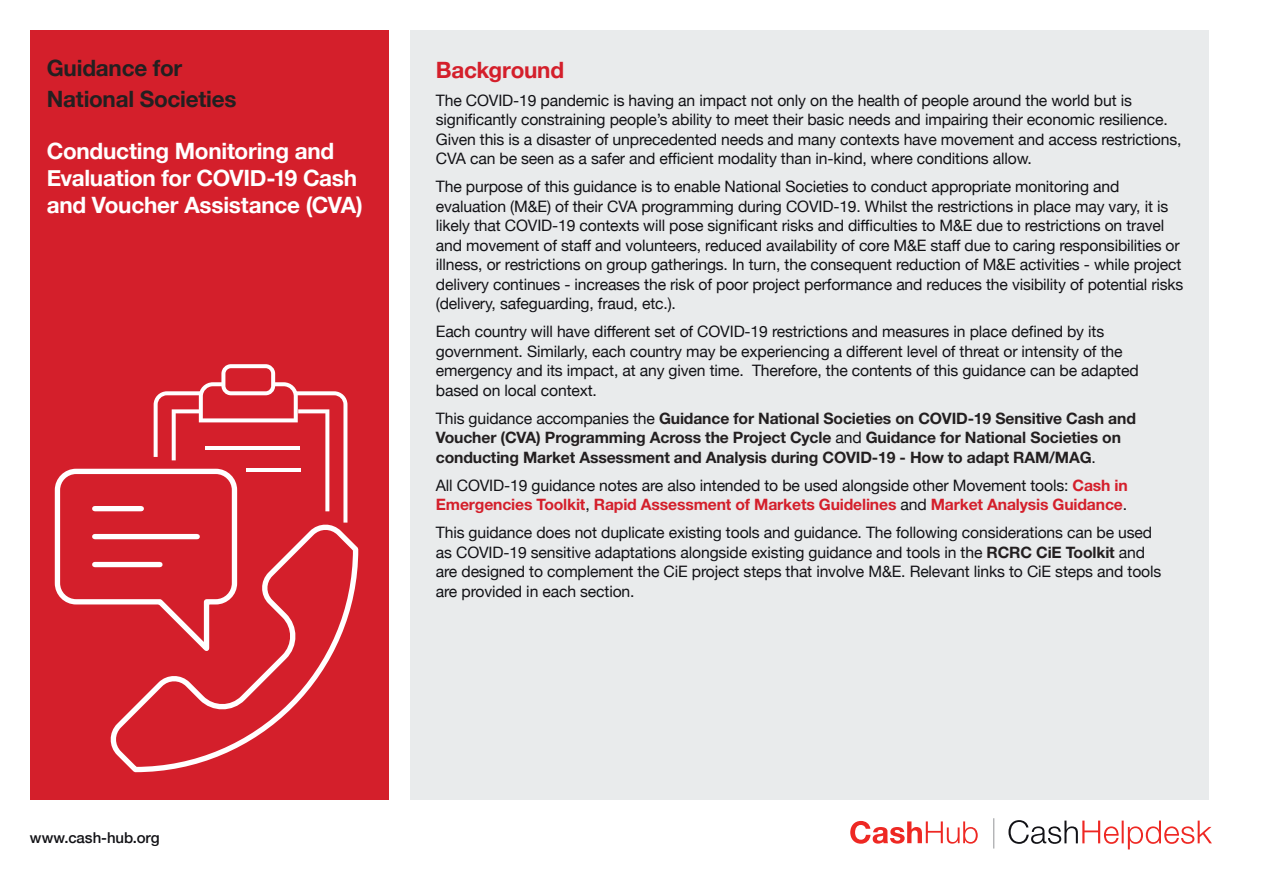
<style>
.page{position:relative;width:1263px;height:893px;background:#fff}
.page>*{position:absolute;margin:0;border:0;box-sizing:border-box;transform-origin:0 0}
.t1{font:700 22.5px/27px "Helvetica Neue";letter-spacing:-.01em;color:#fff}
.t2{font:700 22.5px/30.6px "Helvetica Neue";letter-spacing:-.01em;color:#231f20}
.Body_copy_-_Shadow_b{font:700 22.5px "Helvetica Neue";letter-spacing:-.01em;color:#d41f2b}
.Body_copy_-_Shadow_b-2{font:15.75px/19.5px "Helvetica Neue";letter-spacing:-.01em;color:#121216}
.Body_copy_-_Shadow_b-3{font:700 15.75px/19.5px "Helvetica Neue LT Pro";letter-spacing:-.01em;color:#231f20}
.t3{font:500 15px "Helvetica Neue";letter-spacing:-.005em;color:#121216}
.s1{font-family:"Helvetica Neue";font-weight:400;color:#121216}
.s2{font-family:"Helvetica Neue LT Pro";font-weight:700;color:#d41f2b}
.s3{font-family:"Helvetica Neue LT Pro";font-weight:700;color:#231f20}
</style>
<div class="page">
<div style="left:31px;top:30px;width:358px;height:769px;background:#d41f2b"></div>
<div style="left:410px;top:30px;width:799px;height:769px;background:#e9ebec"></div>
<svg style="left:54px;top:466px;width:305px;height:307px"></svg>
<svg style="left:154px;top:364px;width:193px;height:159px"></svg>
<svg style="left:850px;top:821px;width:128px;height:23px"></svg>
<svg style="left:1008px;top:820px;width:204px;height:29px"></svg>
<hr style="left:993px;top:818px;width:1px;height:30px;background:#939598">
<p class="t2" style="left:47px;top:53px;width:191px">Guidance for<br>National Societies</p>
<p class="t1" style="left:47px;top:138px;width:318px">Conducting Monitoring and<br>Evaluation for COVID-19 Cash and Voucher Assistance (CVA)</p>
<p class="Body_copy_-_Shadow_b" style="left:436px;top:52px;width:130px">Background</p>
<p class="Body_copy_-_Shadow_b-2" style="left:436px;top:91px;width:747px">The COVID-19 pandemic is having an impact not only on the health of people around the world but is significantly constraining people’s ability to meet their basic needs and impairing their economic resilience.<br>Given this is a disaster of unprecedented needs and many contexts have movement and access restrictions, CVA can be seen as a safer and efficient modality than in-kind, where conditions allow.</p>
<p class="Body_copy_-_Shadow_b-2" style="left:436px;top:178px;width:749px">The purpose of this guidance is to enable National Societies to conduct appropriate monitoring and evaluation (M&amp;E) of their CVA programming during COVID-19. Whilst the restrictions in place may vary, it is likely that COVID-19 contexts will pose significant risks and difficulties to M&amp;E due to restrictions on travel and movement of staff and volunteers, reduced availability of core M&amp;E staff due to caring responsibilities or illness, or restrictions on group gatherings. In turn, the consequent reduction of M&amp;E activities - while project delivery continues - increases the risk of poor project performance and reduces the visibility of potential risks (delivery, safeguarding, fraud, etc.).</p>
<p class="Body_copy_-_Shadow_b-2" style="left:436px;top:323px;width:704px">Each country will have different set of COVID-19 restrictions and measures in place defined by its government. Similarly, each country may be experiencing a different level of threat or intensity of the emergency and its impact, at any given time. Therefore, the contents of this guidance can be adapted based on local context.</p>
<p class="Body_copy_-_Shadow_b-3" style="left:436px;top:408px;width:701px"><span class="s1">This guidance accompanies the</span> Guidance for National Societies on COVID-19 Sensitive Cash and<br>Voucher (CVA) Programming Across the Project Cycle <span class="s1">and</span> Guidance for National Societies on conducting Market Assessment and Analysis during COVID-19 - How to adapt RAM/MAG<span class="s1">.</span></p>
<p class="Body_copy_-_Shadow_b-2" style="left:436px;top:476px;width:693px">All COVID-19 guidance notes are also intended to be used alongside other Movement tools: <span class="s2">Cash in<br>Emergencies Toolkit</span>, <span class="s2">Rapid Assessment of Markets Guidelines</span> and <span class="s2">Market Analysis Guidance</span>.</p>
<p class="Body_copy_-_Shadow_b-2" style="left:436px;top:524px;width:727px">This guidance does not duplicate existing tools and guidance. The following considerations can be used as COVID-19 sensitive adaptations alongside existing guidance and tools in the <span class="s3">RCRC CiE Toolkit</span> and are designed to complement the CiE project steps that involve M&amp;E. Relevant links to CiE steps and tools are provided in each section.</p>
<p class="t3" style="left:30px;top:826px;width:131px">www.cash-hub.org</p>
</div>
